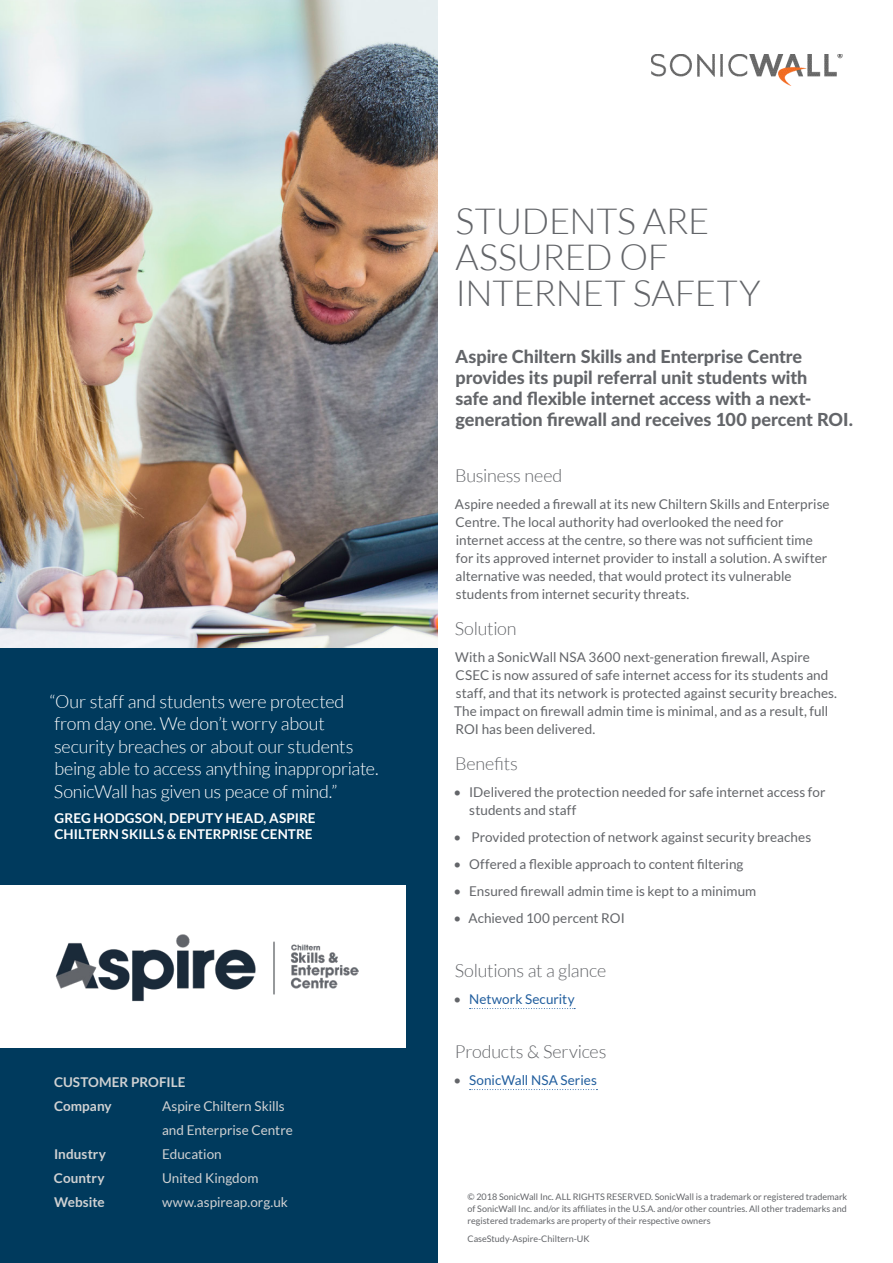
<style>
.page{position:relative;width:893px;height:1263px;background:#fff}
.page>*{position:absolute;margin:0;border:0;box-sizing:border-box;transform-origin:0 0}
.t1{font:300 36px/36px "Lato";letter-spacing:-.005em;color:#636569}
.t2{font:300 18px/22.5px "Lato";letter-spacing:-.01em;color:#fff}
.t3{font:800 18px/21px "Lato";color:#636569}
.t4{font:300 18px "Lato";letter-spacing:-.01em;color:#636569}
.t5{font:13.5px/18px "Lato";color:#636569}
.t6{font:13.5px/24px "Lato";color:#d0d1d2}
.t7{font:700 13.5px/16.2px "Lato";letter-spacing:.005em;color:#fff}
.t8{font:700 13.5px "Lato";letter-spacing:.005em;color:#d0d1d2}
.t9{font:13.5px "Lato";color:#215e9e}
.t10{font:9px/12px "Lato";color:#636569;text-align:justify}
.s1{color:#636569}
</style>
<div class="page">
<img style="left:651px;top:54px;width:191px;height:32px">
<img style="left:0;top:0;width:437px;height:648px">
<svg style="left:470px;top:1008px;width:105px;height:1px"></svg>
<svg style="left:470px;top:1089px;width:127px;height:1px"></svg>
<div style="left:0;top:648px;width:437px;height:615px;background:#003a5d"></div>
<div style="left:0;top:885px;width:405px;height:162px;background:#fff"></div>
<img style="left:55px;top:934px;width:304px;height:68px">
<h2 class="t2" style="left:49px;top:690px;width:331px">“Our staff and students were protected from day one. We don’t worry about security breaches or about our students being able to access anything inappropriate.<br>SonicWall has given us peace of mind.”</h2>
<p class="t7" style="left:55px;top:810px;width:262px">GREG HODGSON, DEPUTY HEAD, ASPIRE<br>CHILTERN SKILLS &amp; ENTERPRISE CENTRE</p>
<h1 class="t1" style="left:455px;top:203px;width:307px">STUDENTS ARE<br>ASSURED OF<br>INTERNET SAFETY</h1>
<h2 class="t3" style="left:455px;top:345px;width:399px">Aspire Chiltern Skills and Enterprise Centre provides its pupil referral unit students with<br>safe and flexible internet access with a next&shy;generation firewall and receives 100 percent ROI.</h2>
<h2 class="t4" style="left:455px;top:466px;width:109px">Business need</h2>
<p class="t5" style="left:455px;top:495px;width:376px">Aspire needed a firewall at its new Chiltern Skills and Enterprise Centre. The local authority had overlooked the need for internet access at the centre, so there was not sufficient time for its approved internet provider to install a solution. A swifter alternative was needed, that would protect its vulnerable students from internet security threats.</p>
<h2 class="t4" style="left:455px;top:619px;width:63px">Solution</h2>
<p class="t5" style="left:454px;top:648px;width:384px">With a SonicWall NSA 3600 next-generation firewall, Aspire CSEC is now assured of safe internet access for its students and staff, and that its network is protected against security breaches.<br>The impact on firewall admin time is minimal, and as a result, full ROI has been delivered.</p>
<h2 class="t4" style="left:455px;top:754px;width:64px">Benefits</h2>
<p class="t5" style="left:469px;top:783px;width:358px;text-indent:-16px">• IDelivered the protection needed for safe internet access for students and staff</p>
<p class="t5" style="left:454px;top:828px;width:359px">• Provided protection of network against security breaches</p>
<p class="t5" style="left:454px;top:855px;width:291px">• Offered a flexible approach to content filtering</p>
<p class="t5" style="left:454px;top:882px;width:304px">• Ensured firewall admin time is kept to a minimum</p>
<p class="t5" style="left:454px;top:909px;width:173px">• Achieved 100 percent ROI</p>
<h2 class="t4" style="left:455px;top:961px;width:153px">Solutions at a glance</h2>
<p class="t9" style="left:454px;top:992px;width:122px"><span class="s1">•</span> Network Security</p>
<h2 class="t4" style="left:455px;top:1042px;width:153px">Products &amp; Services</h2>
<p class="t8" style="left:54px;top:1074px;width:133px">CUSTOMER PROFILE</p>
<p class="t9" style="left:454px;top:1073px;width:145px"><span class="s1">•</span> SonicWall NSA Series</p>
<p class="t8" style="left:54px;top:1098px;width:59px">Company</p>
<p class="t6" style="left:162px;top:1093px;width:132px">Aspire Chiltern Skills and Enterprise Centre</p>
<p class="t8" style="left:54px;top:1146px;width:54px">Industry</p>
<p class="t6" style="left:162px;top:1141px;width:61px">Education</p>
<p class="t8" style="left:54px;top:1170px;width:52px">Country</p>
<p class="t6" style="left:162px;top:1165px;width:98px">United Kingdom</p>
<p class="t8" style="left:54px;top:1194px;width:52px">Website</p>
<p class="t6" style="left:162px;top:1189px;width:128px">www.aspireap.org.uk</p>
<p class="t10" style="left:467px;top:1191px;width:381px">© 2018 SonicWall Inc. ALL RIGHTS RESERVED. SonicWall is a trademark or registered trademark of SonicWall Inc. and/or its affiliates in the U.S.A. and/or other countries. All other trademarks and registered trademarks are property of their respective owners</p>
<p class="t10" style="left:467px;top:1233px;width:124px">CaseStudy-Aspire-Chiltern-UK</p>
</div>
